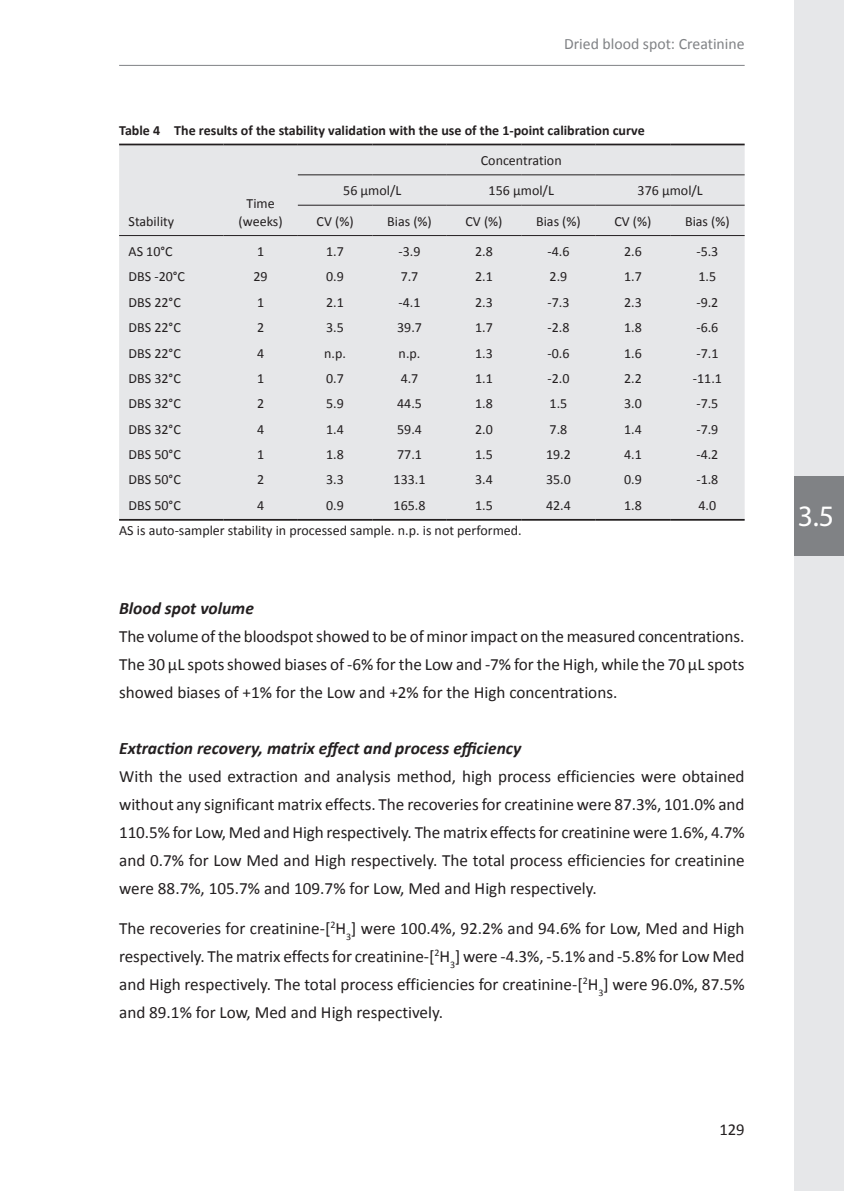
<style>
.page{position:relative;width:844px;height:1191px;background:#fff}
.page>*{position:absolute;margin:0;border:0;box-sizing:border-box;transform-origin:0 0}
.t1{font:29.75px "Myriad Pro";color:#fff}
.t2{font:italic 700 17.5px "Calibri";color:#231f20}
.t3{font:17.15px/28px "Calibri";color:#231f20;text-align:justify}
.t4{font:16.62px "Calibri";color:#231f20}
.t5{font:15.75px "Calibri";color:#808285}
.t6{font:14px/17.5px "Calibri";color:#231f20;text-align:center}
.t7{font:700 14px "Calibri";color:#231f20}
</style>
<div class="page">
<hr style="left:119px;top:65px;width:625px;height:1px;background:#808285">
<div style="left:794px;top:0;width:49px;height:1191px;background:#e6e7e9"></div>
<div style="left:794px;top:476px;width:49px;height:80px;background:#808285"></div>
<div style="left:119px;top:145px;width:625px;height:374px;background:#e6e7e9"></div>
<hr style="left:119px;top:519px;width:104px;height:2px;background:#231f20">
<hr style="left:223px;top:519px;width:75px;height:2px;background:#231f20">
<hr style="left:298px;top:519px;width:74px;height:2px;background:#231f20">
<hr style="left:372px;top:519px;width:74px;height:2px;background:#231f20">
<hr style="left:446px;top:519px;width:75px;height:2px;background:#231f20">
<hr style="left:521px;top:519px;width:74px;height:2px;background:#231f20">
<hr style="left:595px;top:519px;width:75px;height:2px;background:#231f20">
<hr style="left:670px;top:519px;width:74px;height:2px;background:#231f20">
<hr style="left:119px;top:235px;width:104px;height:1px;background:#231f20">
<hr style="left:223px;top:235px;width:75px;height:1px;background:#231f20">
<hr style="left:298px;top:235px;width:74px;height:1px;background:#231f20">
<hr style="left:372px;top:235px;width:74px;height:1px;background:#231f20">
<hr style="left:446px;top:235px;width:75px;height:1px;background:#231f20">
<hr style="left:521px;top:235px;width:74px;height:1px;background:#231f20">
<hr style="left:595px;top:235px;width:75px;height:1px;background:#231f20">
<hr style="left:670px;top:235px;width:74px;height:1px;background:#231f20">
<hr style="left:298px;top:174px;width:74px;height:1px;background:#231f20">
<hr style="left:372px;top:174px;width:74px;height:1px;background:#231f20">
<hr style="left:446px;top:174px;width:75px;height:1px;background:#231f20">
<hr style="left:521px;top:174px;width:74px;height:1px;background:#231f20">
<hr style="left:595px;top:174px;width:75px;height:1px;background:#231f20">
<hr style="left:670px;top:174px;width:74px;height:1px;background:#231f20">
<hr style="left:298px;top:205px;width:74px;height:1px;background:#231f20">
<hr style="left:372px;top:205px;width:74px;height:1px;background:#231f20">
<hr style="left:446px;top:205px;width:75px;height:1px;background:#231f20">
<hr style="left:521px;top:205px;width:74px;height:1px;background:#231f20">
<hr style="left:595px;top:205px;width:75px;height:1px;background:#231f20">
<hr style="left:670px;top:205px;width:74px;height:1px;background:#231f20">
<hr style="left:119px;top:144px;width:104px;height:1px;background:#231f20">
<hr style="left:223px;top:144px;width:75px;height:1px;background:#231f20">
<hr style="left:298px;top:144px;width:74px;height:1px;background:#231f20">
<hr style="left:372px;top:144px;width:74px;height:1px;background:#231f20">
<hr style="left:446px;top:144px;width:75px;height:1px;background:#231f20">
<hr style="left:521px;top:144px;width:74px;height:1px;background:#231f20">
<hr style="left:595px;top:144px;width:75px;height:1px;background:#231f20">
<hr style="left:670px;top:144px;width:74px;height:1px;background:#231f20">
<p class="t5" style="left:564px;top:34px;width:182px">Dried blood spot: Creatinine</p>
<p class="t7" style="left:119px;top:121px;width:527px">Table 4 The results of the stability validation with the use of the 1-point calibration curve</p>
<p class="t6" style="left:128px;top:212px;width:47px">Stability</p>
<p class="t6" style="left:238px;top:195px;width:46px">Time (weeks)</p>
<p class="t6" style="left:480px;top:152px;width:82px">Concentration</p>
<p class="t6" style="left:343px;top:182px;width:60px">56 µmol/L</p>
<p class="t6" style="left:488px;top:182px;width:67px">156 µmol/L</p>
<p class="t6" style="left:637px;top:182px;width:67px">376 µmol/L</p>
<p class="t6" style="left:316px;top:212px;width:39px">CV (%)</p>
<p class="t6" style="left:387px;top:212px;width:46px">Bias (%)</p>
<p class="t6" style="left:465px;top:212px;width:39px">CV (%)</p>
<p class="t6" style="left:536px;top:212px;width:46px">Bias (%)</p>
<p class="t6" style="left:614px;top:212px;width:39px">CV (%)</p>
<p class="t6" style="left:685px;top:212px;width:46px">Bias (%)</p>
<p class="t6" style="left:128px;top:243px;width:46px">AS 10°C</p>
<p class="t6" style="left:257px;top:243px;width:9px">1</p>
<p class="t6" style="left:326px;top:243px;width:19px">1.7</p>
<p class="t6" style="left:398px;top:243px;width:24px">-3.9</p>
<p class="t6" style="left:475px;top:243px;width:19px">2.8</p>
<p class="t6" style="left:547px;top:243px;width:24px">-4.6</p>
<p class="t6" style="left:624px;top:243px;width:19px">2.6</p>
<p class="t6" style="left:696px;top:243px;width:24px">-5.3</p>
<p class="t6" style="left:128px;top:268px;width:58px">DBS -20°C</p>
<p class="t6" style="left:253px;top:268px;width:16px">29</p>
<p class="t6" style="left:326px;top:268px;width:19px">0.9</p>
<p class="t6" style="left:400px;top:268px;width:19px">7.7</p>
<p class="t6" style="left:475px;top:268px;width:19px">2.1</p>
<p class="t6" style="left:549px;top:268px;width:19px">2.9</p>
<p class="t6" style="left:624px;top:268px;width:19px">1.7</p>
<p class="t6" style="left:698px;top:268px;width:19px">1.5</p>
<p class="t6" style="left:128px;top:293px;width:54px">DBS 22°C</p>
<p class="t6" style="left:257px;top:293px;width:9px">1</p>
<p class="t6" style="left:326px;top:293px;width:19px">2.1</p>
<p class="t6" style="left:398px;top:293px;width:24px">-4.1</p>
<p class="t6" style="left:475px;top:293px;width:19px">2.3</p>
<p class="t6" style="left:547px;top:293px;width:24px">-7.3</p>
<p class="t6" style="left:624px;top:293px;width:19px">2.3</p>
<p class="t6" style="left:696px;top:293px;width:24px">-9.2</p>
<p class="t6" style="left:128px;top:319px;width:54px">DBS 22°C</p>
<p class="t6" style="left:257px;top:319px;width:9px">2</p>
<p class="t6" style="left:326px;top:319px;width:19px">3.5</p>
<p class="t6" style="left:397px;top:319px;width:26px">39.7</p>
<p class="t6" style="left:475px;top:319px;width:19px">1.7</p>
<p class="t6" style="left:547px;top:319px;width:24px">-2.8</p>
<p class="t6" style="left:624px;top:319px;width:19px">1.8</p>
<p class="t6" style="left:696px;top:319px;width:24px">-6.6</p>
<p class="t6" style="left:128px;top:344px;width:54px">DBS 22°C</p>
<p class="t6" style="left:257px;top:344px;width:9px">4</p>
<p class="t6" style="left:324px;top:344px;width:23px">n.p.</p>
<p class="t6" style="left:398px;top:344px;width:23px">n.p.</p>
<p class="t6" style="left:475px;top:344px;width:19px">1.3</p>
<p class="t6" style="left:547px;top:344px;width:24px">-0.6</p>
<p class="t6" style="left:624px;top:344px;width:19px">1.6</p>
<p class="t6" style="left:696px;top:344px;width:24px">-7.1</p>
<p class="t6" style="left:128px;top:369px;width:54px">DBS 32°C</p>
<p class="t6" style="left:257px;top:369px;width:9px">1</p>
<p class="t6" style="left:326px;top:369px;width:19px">0.7</p>
<p class="t6" style="left:400px;top:369px;width:19px">4.7</p>
<p class="t6" style="left:475px;top:369px;width:19px">1.1</p>
<p class="t6" style="left:547px;top:369px;width:24px">-2.0</p>
<p class="t6" style="left:624px;top:369px;width:19px">2.2</p>
<p class="t6" style="left:692px;top:369px;width:31px">-11.1</p>
<p class="t6" style="left:128px;top:395px;width:54px">DBS 32°C</p>
<p class="t6" style="left:257px;top:395px;width:9px">2</p>
<p class="t6" style="left:326px;top:395px;width:19px">5.9</p>
<p class="t6" style="left:397px;top:395px;width:26px">44.5</p>
<p class="t6" style="left:475px;top:395px;width:19px">1.8</p>
<p class="t6" style="left:549px;top:395px;width:19px">1.5</p>
<p class="t6" style="left:624px;top:395px;width:19px">3.0</p>
<p class="t6" style="left:696px;top:395px;width:24px">-7.5</p>
<p class="t6" style="left:128px;top:420px;width:54px">DBS 32°C</p>
<p class="t6" style="left:257px;top:420px;width:9px">4</p>
<p class="t6" style="left:326px;top:420px;width:19px">1.4</p>
<p class="t6" style="left:397px;top:420px;width:26px">59.4</p>
<p class="t6" style="left:475px;top:420px;width:19px">2.0</p>
<p class="t6" style="left:549px;top:420px;width:19px">7.8</p>
<p class="t6" style="left:624px;top:420px;width:19px">1.4</p>
<p class="t6" style="left:696px;top:420px;width:24px">-7.9</p>
<p class="t6" style="left:128px;top:446px;width:54px">DBS 50°C</p>
<p class="t6" style="left:257px;top:446px;width:9px">1</p>
<p class="t6" style="left:326px;top:446px;width:19px">1.8</p>
<p class="t6" style="left:397px;top:446px;width:26px">77.1</p>
<p class="t6" style="left:475px;top:446px;width:19px">1.5</p>
<p class="t6" style="left:546px;top:446px;width:26px">19.2</p>
<p class="t6" style="left:624px;top:446px;width:19px">4.1</p>
<p class="t6" style="left:696px;top:446px;width:24px">-4.2</p>
<p class="t6" style="left:128px;top:471px;width:54px">DBS 50°C</p>
<p class="t6" style="left:257px;top:471px;width:9px">2</p>
<p class="t6" style="left:326px;top:471px;width:19px">3.3</p>
<p class="t6" style="left:393px;top:471px;width:33px">133.1</p>
<p class="t6" style="left:475px;top:471px;width:19px">3.4</p>
<p class="t6" style="left:546px;top:471px;width:26px">35.0</p>
<p class="t6" style="left:624px;top:471px;width:19px">0.9</p>
<p class="t6" style="left:696px;top:471px;width:24px">-1.8</p>
<p class="t6" style="left:128px;top:496px;width:54px">DBS 50°C</p>
<p class="t6" style="left:257px;top:496px;width:9px">4</p>
<p class="t6" style="left:326px;top:496px;width:19px">0.9</p>
<p class="t6" style="left:393px;top:496px;width:33px">165.8</p>
<p class="t6" style="left:475px;top:496px;width:19px">1.5</p>
<p class="t6" style="left:546px;top:496px;width:26px">42.4</p>
<p class="t6" style="left:624px;top:496px;width:19px">1.8</p>
<p class="t6" style="left:698px;top:496px;width:19px">4.0</p>
<p class="t6" style="left:119px;top:522px;width:404px">AS is auto-sampler stability in processed sample. n.p. is not performed.</p>
<p class="t2" style="left:119px;top:597px;width:136px">Blood spot volume</p>
<p class="t3" style="left:119px;top:622px;width:626px">The volume of the bloodspot showed to be of minor impact on the measured concentrations.<br>The 30 µL spots showed biases of -6% for the Low and -7% for the High, while the 70 µL spots showed biases of +1% for the Low and +2% for the High concentrations.</p>
<p class="t2" style="left:119px;top:736px;width:403px">Extraction recovery, matrix effect and process efficiency</p>
<p class="t3" style="left:119px;top:762px;width:627px">With the used extraction and analysis method, high process efficiencies were obtained without any significant matrix effects. The recoveries for creatinine were 87.3%, 101.0% and 110.5% for Low, Med and High respectively. The matrix effects for creatinine were 1.6%, 4.7% and 0.7% for Low Med and High respectively. The total process efficiencies for creatinine were 88.7%, 105.7% and 109.7% for Low, Med and High respectively.</p>
<p class="t3" style="left:119px;top:914px;width:627px">The recoveries for creatinine-[<sup>2</sup>H<sub>3</sub>] were 100.4%, 92.2% and 94.6% for Low, Med and High respectively. The matrix effects for creatinine-[<sup>2</sup>H<sub>3</sub>] were -4.3%, -5.1% and -5.8% for Low Med and High respectively. The total process efficiencies for creatinine-[<sup>2</sup>H<sub>3</sub>] were 96.0%, 87.5% and 89.1% for Low, Med and High respectively.</p>
<p class="t4" style="left:719px;top:1119px;width:27px">129</p>
<h1 class="t1" style="left:797px;top:497px;width:38px">3.5</h1>
</div>
